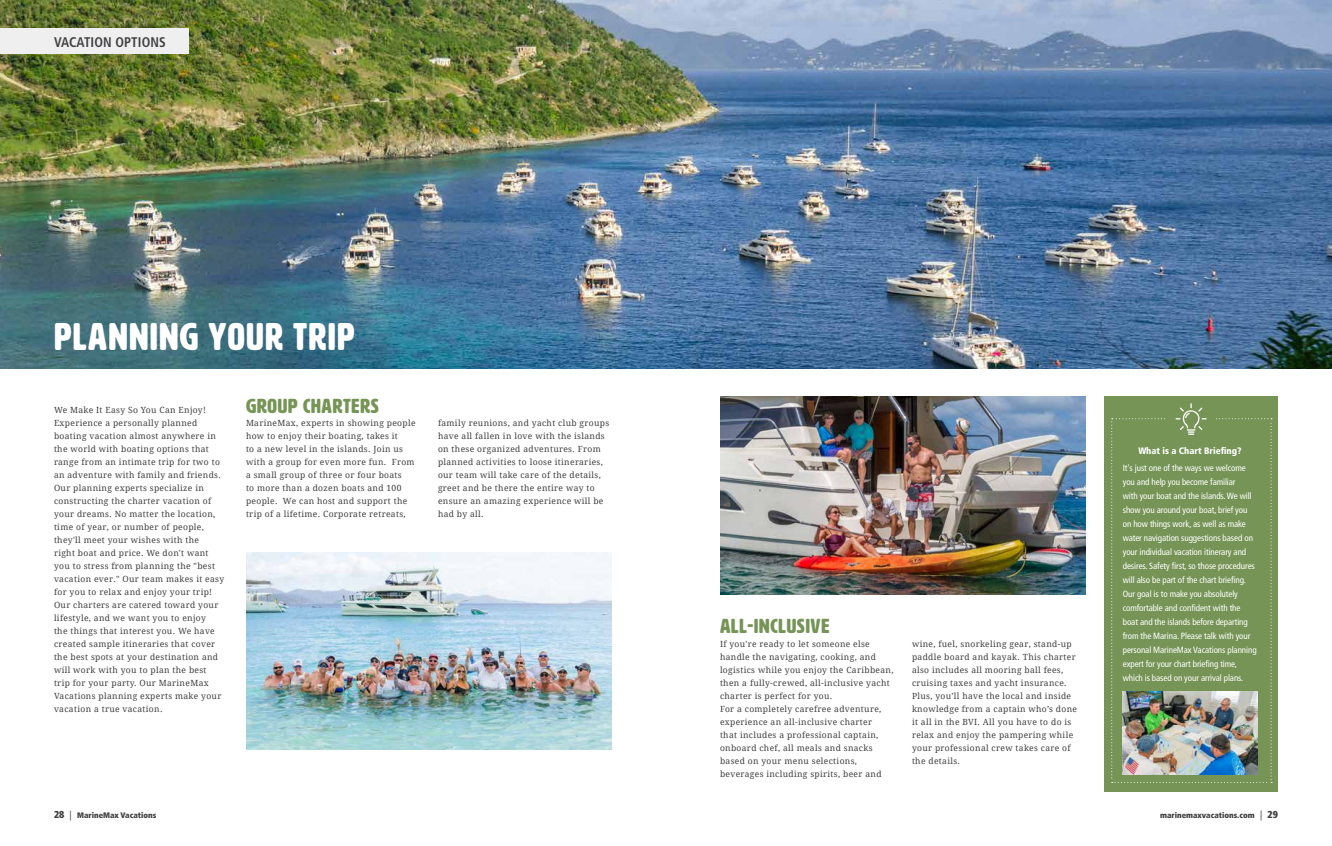
<style>
.page{position:relative;width:1332px;height:846px;background:#fff}
.page>*{position:absolute;margin:0;border:0;box-sizing:border-box;transform-origin:0 0}
.t1{font:38px "HWT Artz";letter-spacing:.05em;color:#fff;scale:.95 1}
.t2{font:20px "HWT Artz";letter-spacing:.04em;color:#759455}
.t3{font:700 condensed 14px "Frutiger LT Std";letter-spacing:.01em;color:#414042;scale:.95 1}
.t4{font:900 condensed 9.3px "Frutiger LT Std";color:#fff}
.t5{font:condensed 9px/14px "Frutiger LT Std";letter-spacing:-.01em;color:#fff}
.t6{font:8.5px/13px "Droid Serif";letter-spacing:.04em;color:#414042}
.t7{font:900 condensed 8px "Frutiger LT Std";color:#414042}
.s1{font-size:10px}
.s2{font-weight:300;font-stretch:normal;font-size:10px}
</style>
<div class="page">
<img style="left:720px;top:397px;width:366px;height:198px">
<img style="left:0;top:0;width:1332px;height:369px">
<div style="left:0;top:28px;width:189px;height:25px;background:#efeff0"></div>
<img style="left:246px;top:552px;width:366px;height:198px">
<div style="left:1104px;top:396px;width:174px;height:396px;background:#759455"></div>
<svg style="left:1111px;top:403px;width:161px;height:380px"></svg>
<img style="left:1123px;top:692px;width:134px;height:83px">
<h3 class="t3" style="left:54px;top:34px;width:119px">VACATION OPTIONS</h3>
<h1 class="t1" style="left:54px;top:317px;width:317px">PLANNING YOUR TRIP</h1>
<p class="t6" style="left:54px;top:404px;width:172px">We Make It Easy So You Can Enjoy!<br>Experience a personally planned boating vacation almost anywhere in the world with boating options that range from an intimate trip for two to an adventure with family and friends.<br>Our planning experts specialize in constructing the charter vacation of your dreams. No matter the location, time of year, or number of people, they'll meet your wishes with the<br>right boat and price. We don't want you to stress from planning the "best vacation ever." Our team makes it easy for you to relax and enjoy your trip!<br>Our charters are catered toward your lifestyle, and we want you to enjoy<br>the things that interest you. We have created sample itineraries that cover the best spots at your destination and will work with you to plan the best trip for your party. Our MarineMax Vacations planning experts make your vacation a true vacation.</p>
<h2 class="t2" style="left:246px;top:395px;width:134px">GROUP CHARTERS</h2>
<p class="t6" style="left:246px;top:417px;width:171px">MarineMax, experts in showing people how to enjoy their boating, takes it<br>to a new level in the islands. Join us with a group for even more fun. From a small group of three or four boats<br>to more than a dozen boats and 100 people. We can host and support the trip of a lifetime. Corporate retreats,</p>
<p class="t6" style="left:438px;top:417px;width:173px">family reunions, and yacht club groups have all fallen in love with the islands on these organized adventures. From planned activities to loose itineraries, our team will take care of the details, greet and be there the entire way to ensure an amazing experience will be had by all.</p>
<h2 class="t2" style="left:720px;top:616px;width:111px">ALL-INCLUSIVE</h2>
<p class="t6" style="left:720px;top:638px;width:175px">If you're ready to let someone else handle the navigating, cooking, and logistics while you enjoy the Caribbean, then a fully-crewed, all-inclusive yacht charter is perfect for you.<br>For a completely carefree adventure, experience an all-inclusive charter<br>that includes a professional captain, onboard chef, all meals and snacks based on your menu selections, beverages including spirits, beer and</p>
<p class="t6" style="left:912px;top:638px;width:167px">wine, fuel, snorkeling gear, stand-up paddle board and kayak. This charter also includes all mooring ball fees, cruising taxes and yacht insurance.<br>Plus, you’ll have the local and inside knowledge from a captain who’s done it all in the BVI. All you have to do is relax and enjoy the pampering while your professional crew takes care of the details.</p>
<p class="t4" style="left:1138px;top:445px;width:105px">What is a Chart Briefing?</p>
<p class="t5" style="left:1123px;top:461px;width:135px">It's just one of the ways we welcome you and help you become familiar<br>with your boat and the islands. We will show you around your boat, brief you on how things work, as well as make water navigation suggestions based on your individual vacation itinerary and desires. Safety first, so those procedures will also be part of the chart briefing.<br>Our goal is to make you absolutely comfortable and confident with the boat and the islands before departing from the Marina. Please talk with your personal MarineMax Vacations planning expert for your chart briefing time, which is based on your arrival plans.</p>
<p class="t7" style="left:54px;top:810px;width:104px"><span class="s1">28</span> <span class="s2">|</span> MarineMax Vacations</p>
<p class="t7" style="left:1160px;top:810px;width:119px">marinemaxvacations.com <span class="s2">|</span> <span class="s1">29</span></p>
</div>
